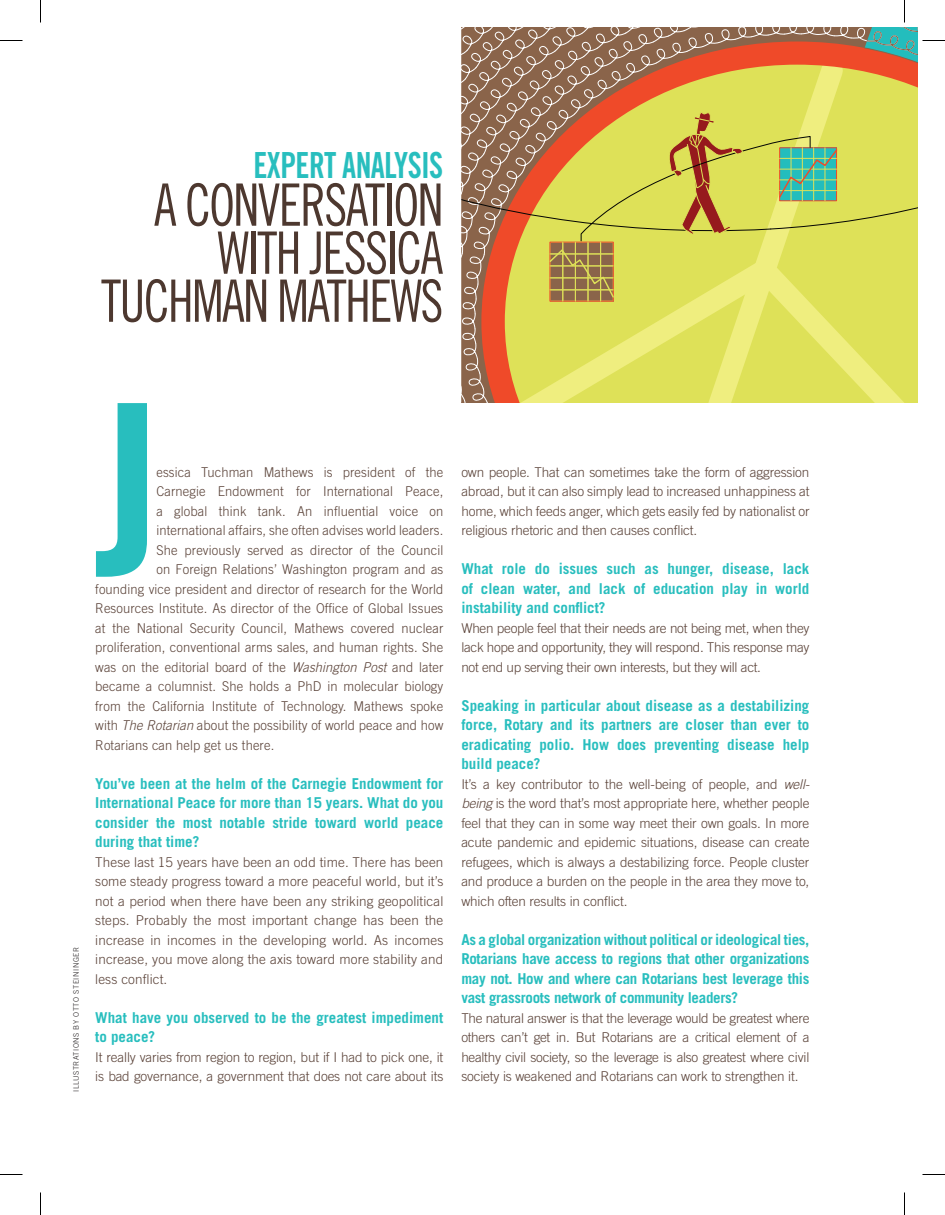
<style>
.page{position:relative;width:945px;height:1215px;background:#fff}
.page>*{position:absolute;margin:0;border:0;box-sizing:border-box;transform-origin:0 0}
.t1{font:237.3px "Trade Gothic LT Std Bd Cn 20";color:#28bebe}
.t2{font:58.5px/48px "Trade Gothic LT Std Cn 18";letter-spacing:-.03em;color:#4d382f;text-align:right;scale:.88 1}
.t3{font:36px "Trade Gothic LT Std Bd Cn 20";letter-spacing:-.02em;color:#28bebe;scale:.88 1}
.t4{font:700 15px/19.5px "Trade Gothic LT Std";color:#28bebe;text-align:justify}
.t5{font:300 13.5px/19.5px "Trade Gothic LT Std";color:#594137;text-align:justify}
.t6{font:300 13.5px "Trade Gothic LT Std";color:#594137;scale:.96 1}
.t7{font:300 7.5px "Trade Gothic LT Std";color:#231f20}
.s1{font-style:italic}
</style>
<div class="page">
<svg style="left:0;top:40px;width:22px;height:1px"></svg>
<svg style="left:0;top:1174px;width:22px;height:1px"></svg>
<svg style="left:922px;top:1174px;width:23px;height:1px"></svg>
<svg style="left:40px;top:0;width:1px;height:22px"></svg>
<svg style="left:40px;top:1192px;width:1px;height:23px"></svg>
<svg style="left:461px;top:0;width:484px;height:402px;background:#d2c16c"></svg>
<svg style="left:904px;top:1192px;width:1px;height:23px"></svg>
<h3 class="t3" style="left:254px;top:143px;width:217px">EXPERT ANALYSIS</h3>
<h2 class="t2" style="left:101px;top:180px;width:390px">A CONVERSATION<br>WITH JESSICA<br>TUCHMAN MATHEWS</h2>
<p class="t7" style="left:72px;top:1092px;width:146px;rotate:-90deg">ILLUSTRATIONSBYOTTOSTEININGER</p>
<h1 class="t1" style="left:95px;top:346px;width:67px">J</h1>
<p class="t6" style="left:156px;top:464px;width:300px">essica Tuchman Mathews is president of the</p>
<p class="t6" style="left:156px;top:484px;width:300px">Carnegie Endowment for I nternational Peace,</p>
<p class="t6" style="left:156px;top:503px;width:300px">a global think tank. An influential voice on</p>
<p class="t6" style="left:156px;top:523px;width:300px">international affairs, she often advises world leaders.</p>
<p class="t6" style="left:156px;top:542px;width:300px">She previously served as director of the Council</p>
<p class="t6" style="left:156px;top:562px;width:300px">on Foreign Relations’ Washington program and as</p>
<p class="t6" style="left:95px;top:581px;width:364px">founding vice president and director of research for the World</p>
<p class="t6" style="left:95px;top:601px;width:364px">Resources I nstitute. As director of the Office of Global I ssues</p>
<p class="t6" style="left:95px;top:620px;width:364px">at the National Security Council, Mathews covered nuclear</p>
<p class="t6" style="left:95px;top:640px;width:364px">proliferation, conventional arms sales, and human rights. She</p>
<p class="t6" style="left:95px;top:659px;width:364px">was on the editorial board of the <span class="s1">Washington Post</span> and later</p>
<p class="t6" style="left:95px;top:679px;width:364px">became a columnist. She holds a PhD in molecular biology</p>
<p class="t6" style="left:95px;top:698px;width:364px">from the California I nstitute of Technology. Mathews spoke</p>
<p class="t6" style="left:95px;top:717px;width:364px">with <span class="s1">The Rotarian</span> about the possibility of world peace and how</p>
<p class="t6" style="left:95px;top:737px;width:188px">Rotarians can help get us there.</p>
<p class="t4" style="left:95px;top:774px;width:350px">You’ve been at the helm of the Carnegie Endowment for International Peace for more than 15 years. What do you consider the most notable stride toward world peace during that time?</p>
<p class="t5" style="left:95px;top:852px;width:350px">These last 15 years have been an odd time. There has been some steady progress toward a more peaceful world, but it’s not a period when there have been any striking geopolitical steps. Probably the most important change has been the increase in incomes in the developing world. As incomes increase, you move along the axis toward more stability and less conflict.</p>
<p class="t4" style="left:95px;top:1008px;width:350px">What have you observed to be the greatest impediment to peace?</p>
<p class="t5" style="left:95px;top:1047px;width:350px">It really varies from region to region, but if I had to pick one, it is bad governance, a government that does not care about its</p>
<p class="t5" style="left:461px;top:462px;width:350px">own people. That can sometimes take the form of aggression abroad, but it can also simply lead to increased unhappiness at home, which feeds anger, which gets easily fed by nationalist or religious rhetoric and then causes conflict.</p>
<p class="t4" style="left:461px;top:559px;width:350px">What role do issues such as hunger, disease, lack of clean water, and lack of education play in world instability and conflict?</p>
<p class="t5" style="left:461px;top:618px;width:350px">When people feel that their needs are not being met, when they lack hope and opportunity, they will respond. This response may not end up serving their own interests, but they will act.</p>
<p class="t4" style="left:461px;top:696px;width:350px">Speaking in particular about disease as a destabilizing force, Rotary and its partners are closer than ever to eradicating polio. How does preventing disease help build peace?</p>
<p class="t5" style="left:461px;top:774px;width:350px">It’s a key contributor to the well-being of people, and <span class="s1">well&shy;being</span> is the word that’s most appropriate here, whether people feel that they can in some way meet their own goals. I n more acute pandemic and epidemic situations, disease can create refugees, which is always a destabilizing force. People cluster and produce a burden on the people in the area they move to, which often results in conflict.</p>
<p class="t4" style="left:461px;top:930px;width:350px">As a global organization without political or ideological ties, Rotarians have access to regions that other organizations may not. How and where can Rotarians best leverage this vast grassroots network of community leaders?</p>
<p class="t5" style="left:461px;top:1008px;width:350px">The natural answer is that the leverage would be greatest where others can’t get in. B ut Rotarians are a critical element of a healthy civil society, so the leverage is also greatest where civil society is weakened and Rotarians can work to strengthen it.</p>
</div>
